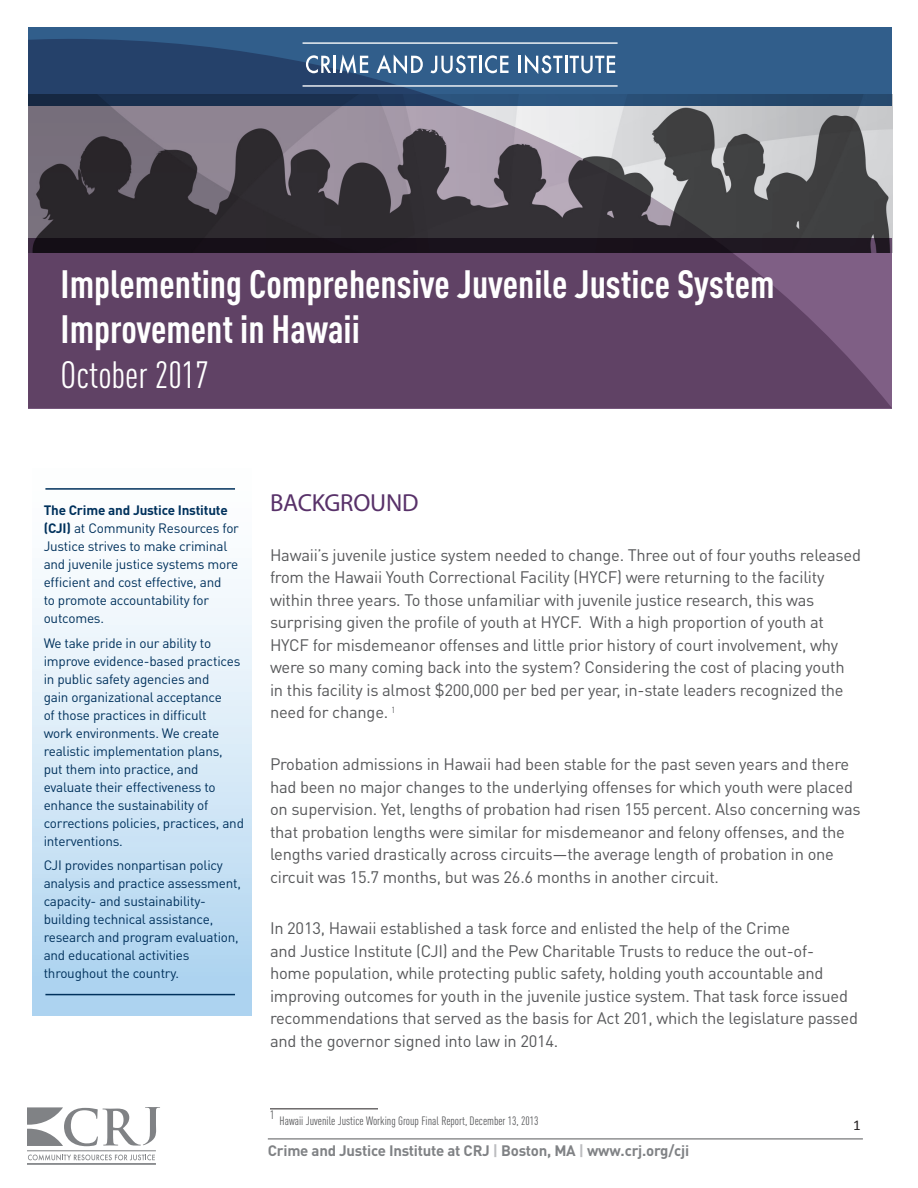
<style>
.page{position:relative;width:918px;height:1188px;background:#fff}
.page>*{position:absolute;margin:0;border:0;box-sizing:border-box;transform-origin:0 0}
.t1{font:700 39px "DIN Cond";color:#fff}
.t2{font:37.5px "DIN Cond";color:#fff}
.Sub_title_DIN{font:24.75px "Myriad Pro";letter-spacing:-.01em;color:#583169}
.body_copy{font:16.5px/22.5px "DIN Pro";letter-spacing:-.015em;color:#57585a}
.body_copy-2{font:700 15px "DIN Pro";letter-spacing:-.015em;color:#808285}
.Annotation_text{font:15px "Calibri";color:#231f20}
.Blue_sidebar{font:13.5px/18px "DIN Pro";letter-spacing:-.015em;color:#00315c}
.Paragraph_Style_2{font:13.5px/18px "DIN Pro";letter-spacing:-.015em;color:#00315c}
.foot_note{font:12px "DIN Cond";color:#57585a}
.s1{font-weight:700}
.s2{color:#bcbdc0}
</style>
<div class="page">
<hr style="left:270px;top:1109px;width:108px;height:1px;background:#231f20">
<hr style="left:268px;top:1139px;width:595px;height:1px;background:#57585a">
<svg style="left:27px;top:1107px;width:133px;height:39px"></svg>
<hr style="left:27px;top:1150px;width:129px;height:1px;background:#808285">
<svg style="left:28px;top:1154px;width:127px;height:7px"></svg>
<hr style="left:27px;top:1163px;width:129px;height:1px;background:#808285">
<div style="left:28px;top:27px;width:864px;height:78px;background:#315e8b"></div>
<svg style="left:28px;top:39px;width:864px;height:369px;background:#585069"></svg>
<hr style="left:303px;top:42px;width:315px;height:2px;background:#fff">
<svg style="left:306px;top:54px;width:62px;height:20px"></svg>
<svg style="left:377px;top:55px;width:46px;height:19px"></svg>
<svg style="left:431px;top:55px;width:46px;height:18px"></svg>
<hr style="left:479px;top:56px;width:3px;height:17px;background:#fff">
<svg style="left:485px;top:55px;width:24px;height:18px"></svg>
<svg style="left:519px;top:55px;width:96px;height:19px"></svg>
<hr style="left:303px;top:85px;width:315px;height:2px;background:#fff">
<div style="left:32px;top:443px;width:219px;height:572px;background:linear-gradient(to bottom,#fff,#acd2ef)"></div>
<hr style="left:45px;top:994px;width:190px;height:1px;background:#00315c">
<hr style="left:45px;top:488px;width:190px;height:2px;background:#00315c">
<p class="t1" style="left:61px;top:260px;width:716px">Implementing Comprehensive Juvenile Justice System</p>
<p class="t1" style="left:61px;top:305px;width:301px">Improvement in Hawaii</p>
<p class="t2" style="left:61px;top:353px;width:150px">October 2017</p>
<p class="Paragraph_Style_2" style="left:44px;top:500px;width:197px"><span class="s1">The Crime and Justice Institute (CJI)</span> at Community Resources for<br>Justice strives to make criminal and juvenile justice systems more efficient and cost effective, and<br>to promote accountability for outcomes.</p>
<p class="Blue_sidebar" style="left:44px;top:633px;width:202px">We take pride in our ability to improve evidence-based practices in public safety agencies and<br>gain organizational acceptance<br>of those practices in difficult<br>work environments. We create realistic implementation plans, put them into practice, and evaluate their effectiveness to enhance the sustainability of corrections policies, practices, and interventions.</p>
<p class="Blue_sidebar" style="left:44px;top:856px;width:199px">CJI provides nonpartisan policy analysis and practice assessment, capacity- and sustainability&shy;building technical assistance, research and program evaluation, and educational activities throughout the country.</p>
<p class="Sub_title_DIN" style="left:270px;top:488px;width:150px">BACKGROUND</p>
<p class="body_copy" style="left:270px;top:543px;width:593px">Hawaii’s juvenile justice system needed to change. Three out of four youths released from the Hawaii Youth Correctional Facility (HYCF) were returning to the facility within three years. To those unfamiliar with juvenile justice research, this was surprising given the profile of youth at HYCF. With a high proportion of youth at HYCF for misdemeanor offenses and little prior history of court involvement, why were so many coming back into the system? Considering the cost of placing youth in this facility is almost $200,000 per bed per year, in-state leaders recognized the need for change. <sup>1</sup></p>
<p class="body_copy" style="left:270px;top:752px;width:592px">Probation admissions in Hawaii had been stable for the past seven years and there had been no major changes to the underlying offenses for which youth were placed on supervision. Yet, lengths of probation had risen 155 percent. Also concerning was that probation lengths were similar for misdemeanor and felony offenses, and the lengths varied drastically across circuits—the average length of probation in one circuit was 15.7 months, but was 26.6 months in another circuit.</p>
<p class="body_copy" style="left:270px;top:916px;width:589px">In 2013, Hawaii established a task force and enlisted the help of the Crime<br>and Justice Institute (CJI) and the Pew Charitable Trusts to reduce the out-of&shy;home population, while protecting public safety, holding youth accountable and improving outcomes for youth in the juvenile justice system. That task force issued recommendations that served as the basis for Act 201, which the legislature passed and the governor signed into law in 2014.</p>
<p class="foot_note" style="left:270px;top:1108px;width:6px">1</p>
<p class="foot_note" style="left:280px;top:1114px;width:260px">Hawaii Juvenile Justice Working Group Final Report, December 13, 2013</p>
<p class="body_copy-2" style="left:268px;top:1141px;width:423px">Crime and Justice Institute at CRJ <span class="s2">|</span> Boston, MA <span class="s2">|</span> www.crj.org/cji</p>
<p class="Annotation_text" style="left:853px;top:1116px;width:9px">1</p>
</div>
